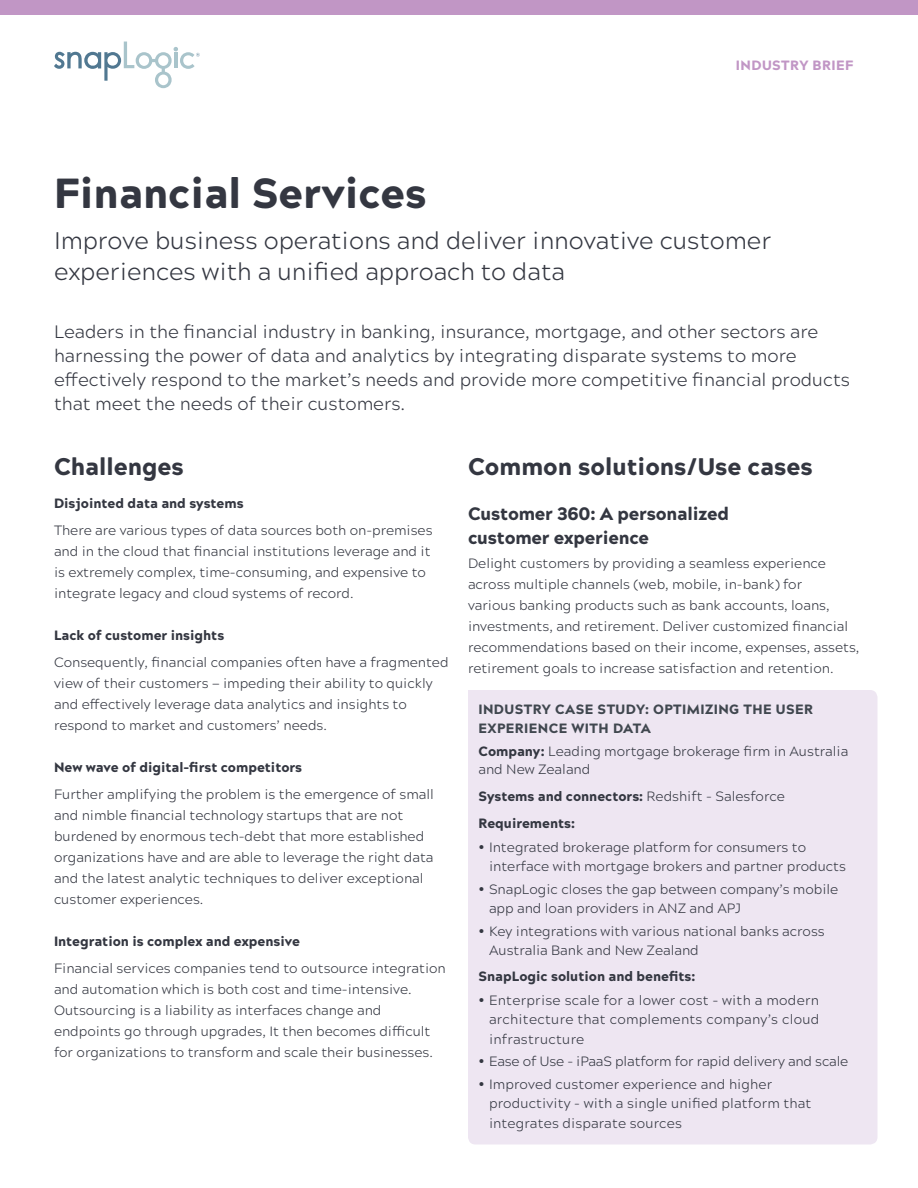
<style>
.page{position:relative;width:918px;height:1188px;background:#fff}
.page>*{position:absolute;margin:0;border:0;box-sizing:border-box;transform-origin:0 0}
.t1{font:900 42px "Acherus Grotesque";color:#343741}
.Subtitle{font:300 24px/31.5px "Acherus Grotesque";color:#343741}
.t2{font:900 24px "Acherus Grotesque";color:#343741}
.Body_Copy_2{font:300 18px/24px "Acherus Grotesque";color:#343741}
.t3{font:900 18px/24px "Acherus Grotesque";letter-spacing:-.01em;color:#343741}
.Body_Copy_1{font:300 13.5px/21px "Acherus Grotesque";color:#343741}
.Sidebar_body{font:900 13.5px "Acherus Grotesque";color:#343741}
.Sidebar_body-2{font:300 13.5px/18px "Acherus Grotesque";color:#343741}
.Sidebar_headline{font:900 13.5px/19.5px "Acherus Grotesque";letter-spacing:.03em;color:#40474f}
.t4{font:900 13.5px "Acherus Grotesque";letter-spacing:.03em;color:#c196c5}
.s1{font-weight:900}
.s2{font-weight:300}
</style>
<div class="page">
<div style="left:0;top:0;width:918px;height:15px;background:#c196c5"></div>
<svg style="left:54px;top:42px;width:146px;height:46px"></svg>
<div style="left:468px;top:690px;width:410px;height:454px;background:#eee6f2"></div>
<svg style="left:480px;top:845px;width:4px;height:4px"></svg>
<svg style="left:480px;top:887px;width:4px;height:4px"></svg>
<svg style="left:480px;top:929px;width:4px;height:4px"></svg>
<svg style="left:480px;top:998px;width:4px;height:4px"></svg>
<svg style="left:480px;top:1059px;width:4px;height:4px"></svg>
<svg style="left:480px;top:1082px;width:4px;height:4px"></svg>
<p class="t4" style="left:736px;top:53px;width:119px">INDUSTRY BRIEF</p>
<p class="t1" style="left:54px;top:157px;width:374px">Financial Services</p>
<p class="Subtitle" style="left:54px;top:223px;width:719px">Improve business operations and deliver innovative customer experiences with a unified approach to data</p>
<p class="Body_Copy_2" style="left:54px;top:319px;width:798px">Leaders in the financial industry in banking, insurance, mortgage, and other sectors are harnessing the power of data and analytics by integrating disparate systems to more effectively respond to the market’s needs and provide more competitive financial products that meet the needs of their customers.</p>
<h1 class="t2" style="left:54px;top:446px;width:131px">Challenges</h1>
<h3 class="Sidebar_body" style="left:54px;top:492px;width:191px">Disjointed data and systems</h3>
<p class="Body_Copy_1" style="left:54px;top:519px;width:380px">There are various types of data sources both on-premises and in the cloud that financial institutions leverage and it is extremely complex, time-consuming, and expensive to integrate legacy and cloud systems of record.</p>
<h3 class="Sidebar_body" style="left:54px;top:624px;width:172px">Lack of customer insights</h3>
<p class="Body_Copy_1" style="left:54px;top:651px;width:396px">Consequently, financial companies often have a fragmented view of their customers — impeding their ability to quickly and effectively leverage data analytics and insights to respond to market and customers’ needs.</p>
<h3 class="Sidebar_body" style="left:54px;top:756px;width:250px">New wave of digital-first competitors</h3>
<p class="Body_Copy_1" style="left:54px;top:783px;width:381px">Further amplifying the problem is the emergence of small and nimble financial technology startups that are not burdened by enormous tech-debt that more established organizations have and are able to leverage the right data and the latest analytic techniques to deliver exceptional customer experiences.</p>
<h3 class="Sidebar_body" style="left:54px;top:930px;width:247px">Integration is complex and expensive</h3>
<p class="Body_Copy_1" style="left:54px;top:957px;width:393px">Financial services companies tend to outsource integration and automation which is both cost and time-intensive.<br>Outsourcing is a liability as interfaces change and endpoints go through upgrades, It then becomes difficult for organizations to transform and scale their businesses.</p>
<h1 class="t2" style="left:468px;top:446px;width:346px">Common solutions/Use cases</h1>
<h2 class="t3" style="left:468px;top:501px;width:262px">Customer 360: A personalized customer experience</h2>
<p class="Body_Copy_1" style="left:468px;top:552px;width:393px">Delight customers by providing a seamless experience across multiple channels (web, mobile, in-bank) for<br>various banking products such as bank accounts, loans, investments, and retirement. Deliver customized financial recommendations based on their income, expenses, assets, retirement goals to increase satisfaction and retention.</p>
<p class="Sidebar_headline" style="left:478px;top:699px;width:336px">INDUSTRY CASE STUDY: OPTIMIZING THE USER<br>EXPERIENCE WITH DATA</p>
<p class="Sidebar_body-2" style="left:478px;top:741px;width:371px"><span class="s1">Company:</span> Leading mortgage brokerage firm in Australia and New Zealand</p>
<p class="Sidebar_body" style="left:478px;top:784px;width:308px">Systems and connectors: <span class="s2">Redshift - Salesforce</span></p>
<p class="Sidebar_body" style="left:478px;top:811px;width:98px">Requirements:</p>
<p class="Body_Copy_1" style="left:489px;top:837px;width:358px;line-height:19.5px">Integrated brokerage platform for consumers to interface with mortgage brokers and partner products</p>
<p class="Body_Copy_1" style="left:489px;top:879px;width:351px;line-height:19.5px">SnapLogic closes the gap between company’s mobile app and loan providers in ANZ and APJ</p>
<p class="Body_Copy_1" style="left:489px;top:921px;width:337px;line-height:19.5px">Key integrations with various national banks across<br>Australia Bank and New Zealand</p>
<p class="Sidebar_body" style="left:478px;top:964px;width:218px">SnapLogic solution and benefits:</p>
<p class="Body_Copy_1" style="left:489px;top:990px;width:332px;line-height:19.5px;text-align:justify">Enterprise scale for a lower cost – with a modern architecture that complements company’s cloud infrastructure</p>
<p class="Body_Copy_1" style="left:489px;top:1050px;width:361px">Ease of Use - iPaaS platform for rapid delivery and scale</p>
<p class="Body_Copy_1" style="left:489px;top:1074px;width:324px;line-height:19.5px">Improved customer experience and higher productivity - with a single unified platform that integrates disparate sources</p>
</div>
